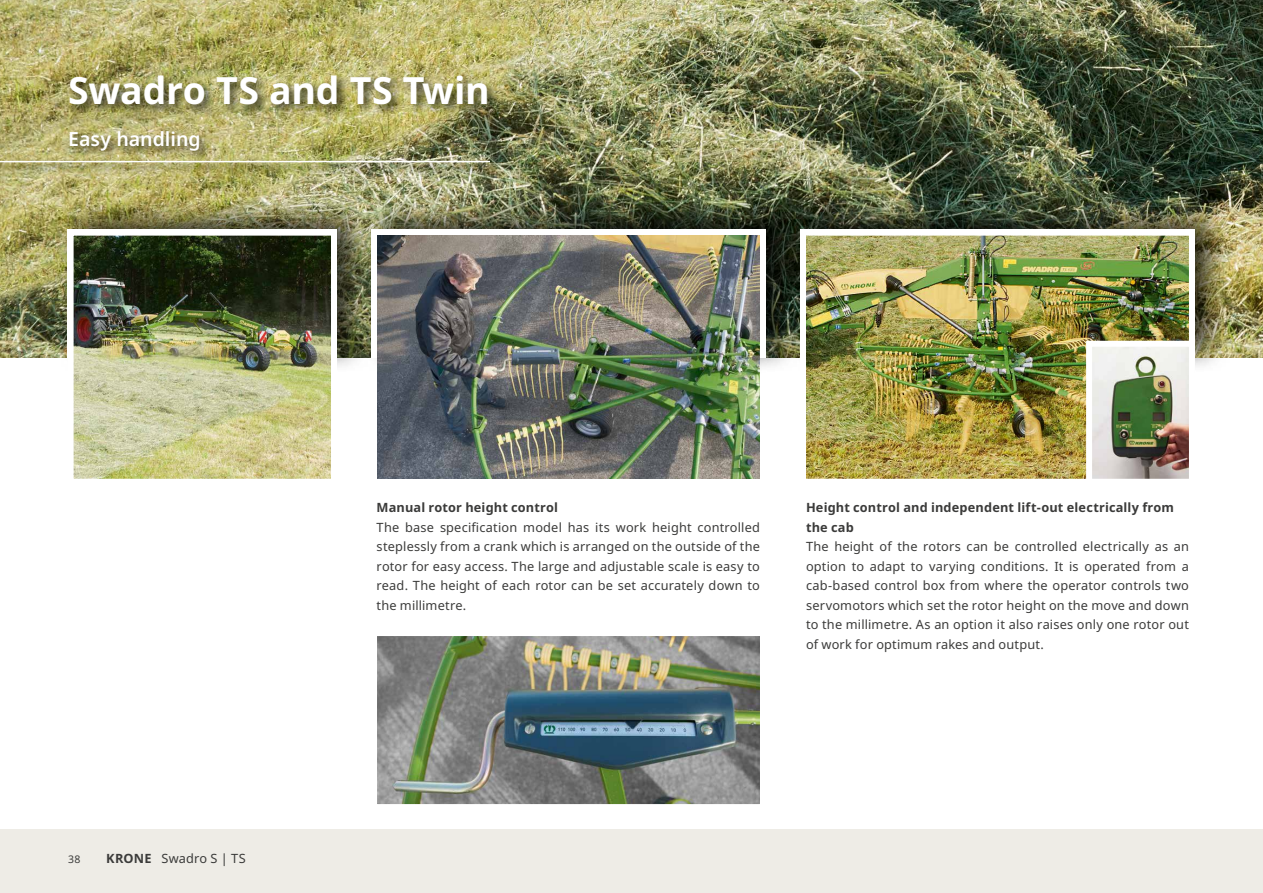
<style>
.page{position:relative;width:1263px;height:893px;background:#fff}
.page>*{position:absolute;margin:0;border:0;box-sizing:border-box;transform-origin:0 0}
.t1{font:700 37.5px "Noto Sans";letter-spacing:-.005em;color:#fff}
.t2{font:600 19.5px "Noto Sans";color:#fff}
.t3{font:12.75px/19.5px "Noto Sans";letter-spacing:.015em;color:#3b3b3a;text-align:justify}
.t4{font:700 12.75px/19.5px "Noto Sans";letter-spacing:.01em;color:#3b3b3a}
.t5{font:10.5px "Noto Sans";color:#3b3b3a}
.s1{font-weight:700}
</style>
<div class="page">
<img style="left:0;top:0;width:1263px;height:357px">
<div style="left:361px;top:199px;width:441px;height:175px;background:#000;opacity:.75"></div>
<div style="left:371px;top:230px;width:395px;height:128px;background:#fff"></div>
<div style="left:57px;top:199px;width:316px;height:175px;background:#000;opacity:.75"></div>
<img style="left:377px;top:236px;width:383px;height:243px">
<img style="left:65px;top:227px;width:275px;height:252px">
<div style="left:790px;top:199px;width:441px;height:175px;background:#000;opacity:.75"></div>
<img style="left:797px;top:227px;width:401px;height:252px">
<img style="left:1083px;top:338px;width:115px;height:141px">
<img style="left:377px;top:636px;width:383px;height:169px">
<div style="left:0;top:72px;width:502px;height:103px;background:#000;opacity:.75"></div>
<hr style="left:0;top:161px;width:490px;height:1px;background:#fff">
<div style="left:0;top:829px;width:1263px;height:64px;background:#eeece6"></div>
<h1 class="t1" style="left:68px;top:69px;width:423px">Swadro TS and TS Twin</h1>
<h2 class="t2" style="left:68px;top:127px;width:134px">Easy handling</h2>
<p class="t5" style="left:68px;top:853px;width:14px">38</p>
<p class="t3" style="left:106px;top:849px;width:141px"><span class="s1">KRONE</span> Swadro S | TS</p>
<p class="t4" style="left:377px;top:498px;width:183px">Manual rotor height control</p>
<p class="t3" style="left:377px;top:518px;width:385px">The base specification model has its work height controlled steplessly from a crank which is arranged on the outside of the rotor for easy access. The large and adjustable scale is easy to read. The height of each rotor can be set accurately down to the millimetre.</p>
<p class="t4" style="left:806px;top:498px;width:369px">Height control and independent lift-out electrically from the cab</p>
<p class="t3" style="left:806px;top:537px;width:384px">The height of the rotors can be controlled electrically as an option to adapt to varying conditions. It is operated from a cab-based control box from where the operator controls two servomotors which set the rotor height on the move and down to the millimetre. As an option it also raises only one rotor out of work for optimum rakes and output.</p>
</div>
